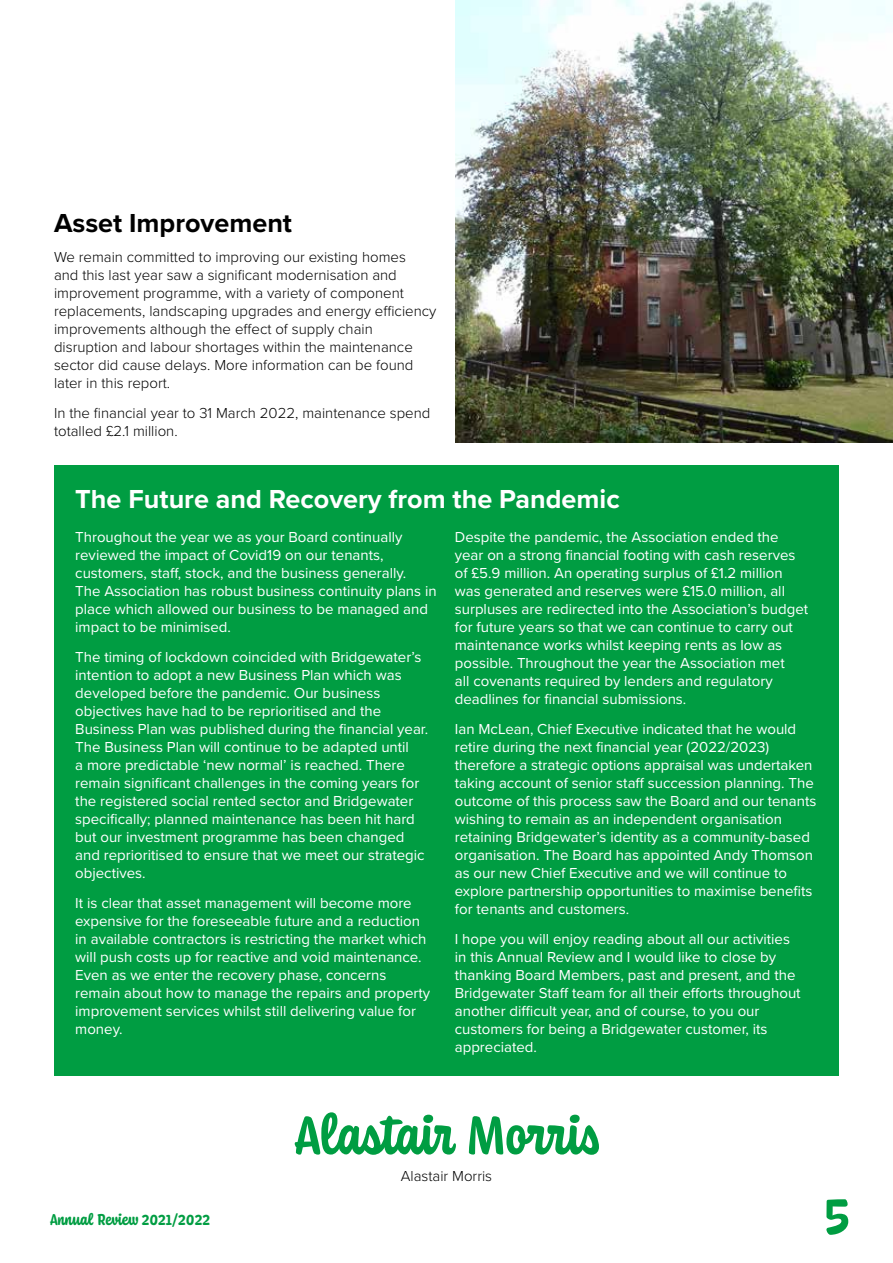
<style>
.page{position:relative;width:893px;height:1263px;background:#fff}
.page>*{position:absolute;margin:0;border:0;box-sizing:border-box;transform-origin:0 0}
.t1{font:700 56.4px "Coniferous";color:#009d42}
.t2{font:700 27px "Proxima Nova";color:#fff}
.t3{font:700 27px "Proxima Nova";color:#000}
.t4{font:700 16.5px "Coniferous";color:#009d42}
.t5{font:15px/18px "Proxima Nova";color:#fff}
.t6{font:300 15px/18px "Proxima Nova";color:#000}
</style>
<div class="page">
<div style="left:54px;top:466px;width:785px;height:610px;background:#009d42"></div>
<img style="left:455px;top:0;width:438px;height:443px">
<h2 class="t3" style="left:54px;top:203px;width:240px">Asset Improvement</h2>
<p class="t6" style="left:54px;top:247px;width:384px">We remain committed to improving our existing homes<br>and this last year saw a significant modernisation and improvement programme, with a variety of component replacements, landscaping upgrades and energy efficiency improvements although the effect of supply chain disruption and labour shortages within the maintenance sector did cause delays. More information can be found later in this report.</p>
<p class="t6" style="left:54px;top:403px;width:378px">In the financial year to 31 March 2022, maintenance spend totalled £2.1 million.</p>
<h2 class="t2" style="left:75px;top:479px;width:546px">The Future and Recovery from the Pandemic</h2>
<p class="t5" style="left:75px;top:528px;width:363px">Throughout the year we as your Board continually reviewed the impact of Covid19 on our tenants, customers, staff, stock, and the business generally.<br>The Association has robust business continuity plans in place which allowed our business to be managed and impact to be minimised.</p>
<p class="t5" style="left:75px;top:648px;width:354px">The timing of lockdown coincided with Bridgewater’s intention to adopt a new Business Plan which was developed before the pandemic. Our business objectives have had to be reprioritised and the Business Plan was published during the financial year.<br>The Business Plan will continue to be adapted until<br>a more predictable ‘new normal’ is reached. There remain significant challenges in the coming years for the registered social rented sector and Bridgewater specifically; planned maintenance has been hit hard but our investment programme has been changed and reprioritised to ensure that we meet our strategic objectives.</p>
<p class="t5" style="left:75px;top:894px;width:356px">It is clear that asset management will become more expensive for the foreseeable future and a reduction in available contractors is restricting the market which will push costs up for reactive and void maintenance.<br>Even as we enter the recovery phase, concerns remain about how to manage the repairs and property improvement services whilst still delivering value for money.</p>
<p class="t5" style="left:455px;top:528px;width:355px">Despite the pandemic, the Association ended the year on a strong financial footing with cash reserves of £5.9 million. An operating surplus of £1.2 million was generated and reserves were £15.0 million, all surpluses are redirected into the Association’s budget for future years so that we can continue to carry out maintenance works whilst keeping rents as low as possible. Throughout the year the Association met<br>all covenants required by lenders and regulatory deadlines for financial submissions.</p>
<p class="t5" style="left:455px;top:720px;width:363px">Ian McLean, Chief Executive indicated that he would retire during the next financial year (2022/2023) therefore a strategic options appraisal was undertaken taking account of senior staff succession planning. The outcome of this process saw the Board and our tenants wishing to remain as an independent organisation retaining Bridgewater’s identity as a community-based organisation. The Board has appointed Andy Thomson as our new Chief Executive and we will continue to explore partnership opportunities to maximise benefits for tenants and customers.</p>
<p class="t5" style="left:455px;top:930px;width:347px">I hope you will enjoy reading about all our activities in this Annual Review and I would like to close by thanking Board Members, past and present, and the Bridgewater Staff team for all their efforts throughout another difficult year, and of course, to you our customers for being a Bridgewater customer, its appreciated.</p>
<p class="t4" style="left:50px;top:1207px;width:162px">Annual Review 2021/2022</p>
<h1 class="t1" style="left:293px;top:1096px;width:308px">Alastair Morris</h1>
<p class="t6" style="left:401px;top:1166px;width:93px">Alastair Morris</p>
<h1 class="t1" style="left:824px;top:1176px;width:28px">5</h1>
</div>
